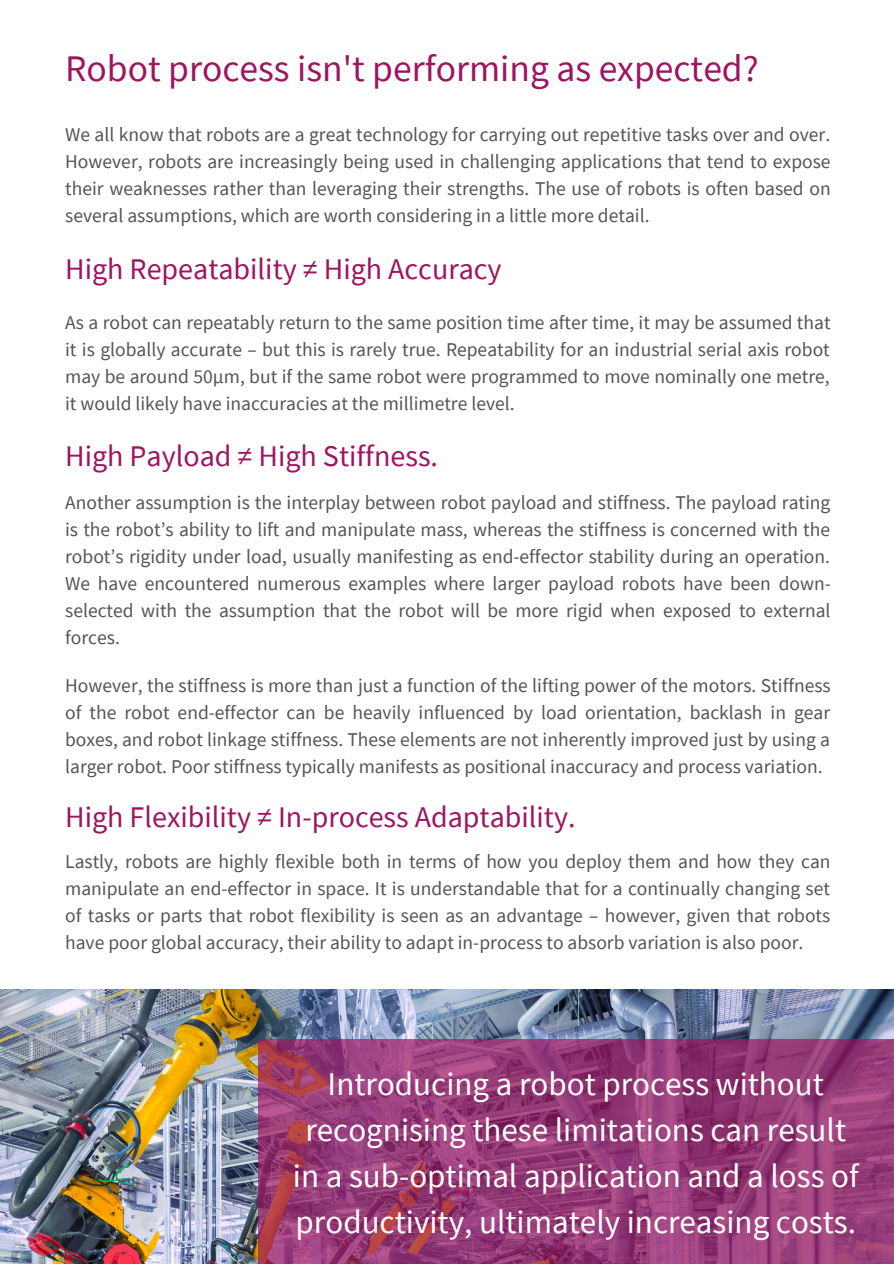
<style>
.page{position:relative;width:894px;height:1264px;background:#fff}
.page>*{position:absolute;margin:0;border:0;box-sizing:border-box;transform-origin:0 0}
.t1{font:37.5px "Source Sans Pro";color:#9e1460}
.t2{font:33px/46.2px "Source Sans Pro";color:#fff;text-align:center}
.t3{font:30px "Source Sans Pro";color:#9e1460}
.t4{font:19.5px/27px "Source Sans Pro";color:#545454;text-align:justify}
</style>
<div class="page">
<img style="left:0;top:989px;width:893px;height:274px">
<svg style="left:257px;top:1039px;width:636px;height:224px;background:#973b76"></svg>
<p class="t1" style="left:65px;top:44px;width:695px">Robot process isn't performing as expected?</p>
<p class="t4" style="left:65px;top:120px;width:766px">We all know that robots are a great technology for carrying out repetitive tasks over and over.<br>However, robots are increasingly being used in challenging applications that tend to expose their weaknesses rather than leveraging their strengths. The use of robots is often based on several assumptions, which are worth considering in a little more detail.</p>
<p class="t3" style="left:65px;top:250px;width:438px">High Repeatability ≠ High Accuracy</p>
<p class="t4" style="left:65px;top:308px;width:766px">As a robot can repeatably return to the same position time after time, it may be assumed that it is globally accurate – but this is rarely true. Repeatability for an industrial serial axis robot may be around 50µm, but if the same robot were programmed to move nominally one metre, it would likely have inaccuracies at the millimetre level.</p>
<p class="t3" style="left:65px;top:436px;width:374px">High Payload ≠ High Stiffness.</p>
<p class="t4" style="left:65px;top:488px;width:767px">Another assumption is the interplay between robot payload and stiffness. The payload rating is the robot’s ability to lift and manipulate mass, whereas the stiffness is concerned with the robot’s rigidity under load, usually manifesting as end-effector stability during an operation.<br>We have encountered numerous examples where larger payload robots have been down&shy;selected with the assumption that the robot will be more rigid when exposed to external forces.</p>
<p class="t4" style="left:65px;top:671px;width:766px">However, the stiffness is more than just a function of the lifting power of the motors. Stiffness of the robot end-effector can be heavily influenced by load orientation, backlash in gear boxes, and robot linkage stiffness. These elements are not inherently improved just by using a larger robot. Poor stiffness typically manifests as positional inaccuracy and process variation.</p>
<p class="t3" style="left:65px;top:797px;width:512px">High Flexibility ≠ In-process Adaptability.</p>
<p class="t4" style="left:65px;top:847px;width:766px">Lastly, robots are highly flexible both in terms of how you deploy them and how they can manipulate an end-effector in space. It is understandable that for a continually changing set of tasks or parts that robot flexibility is seen as an advantage – however, given that robots have poor global accuracy, their ability to adapt in-process to absorb variation is also poor.</p>
<p class="t2" style="left:293px;top:1059px;width:567px">Introducing a robot process without recognising these limitations can result in a sub-optimal application and a loss of productivity, ultimately increasing costs.</p>
</div>
